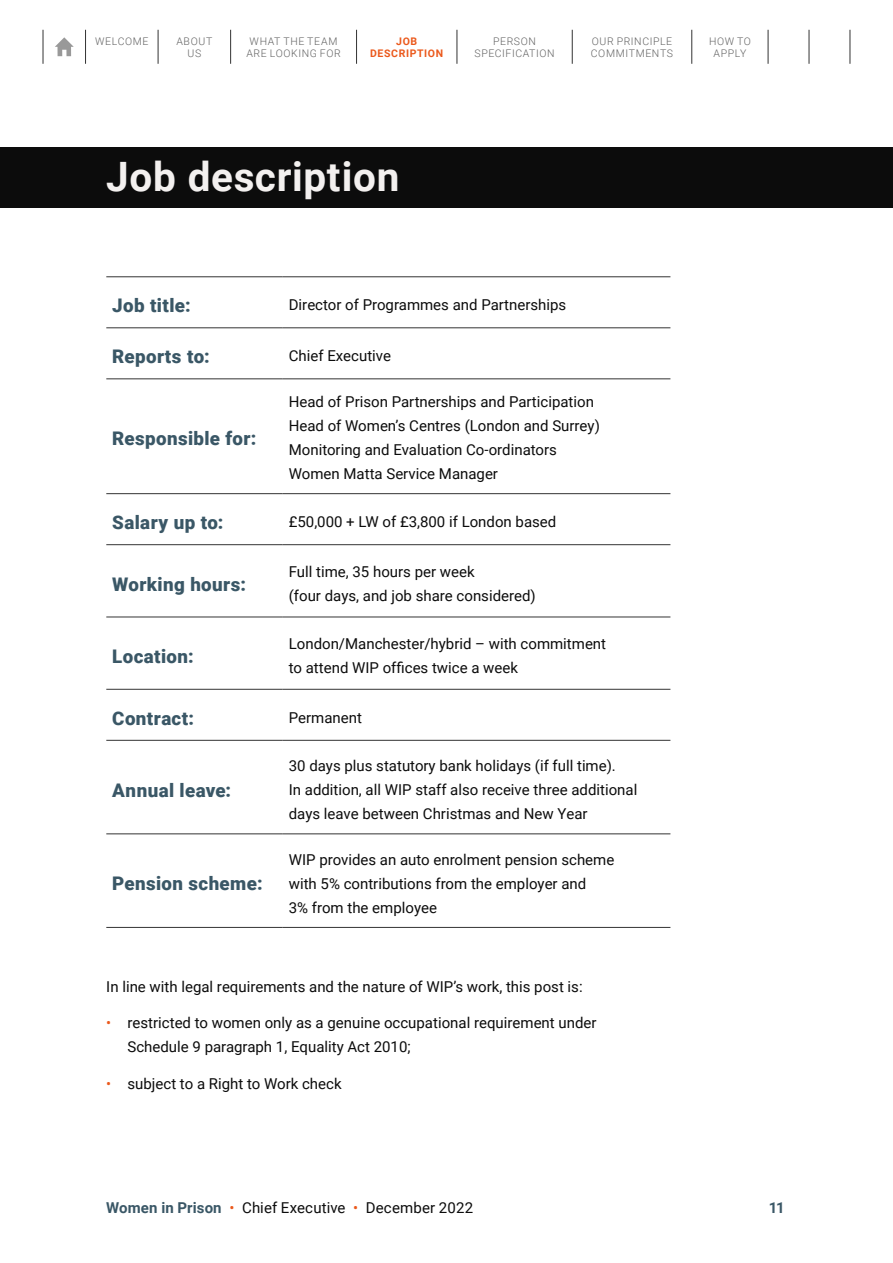
<style>
.page{position:relative;width:893px;height:1263px;background:#fff}
.page>*{position:absolute;margin:0;border:0;box-sizing:border-box;transform-origin:0 0}
.t1{font:700 40.5px "Roboto";letter-spacing:.015em;color:#f3f0ef}
.t2{font:900 18.75px "Roboto";letter-spacing:.02em;color:#3a5766}
.t3{font:15px/24px "Roboto";color:#0c0c0c}
.t4{font:700 15px "Roboto";color:#3a5766}
.t5{font:300 10.5px/12px "Roboto";letter-spacing:.06em;color:#636363;text-align:center}
.t6{font:700 10.5px/12px "Roboto";letter-spacing:.06em;color:#eb591c;text-align:center}
.s1{color:#eb591c}
.s2{font-weight:700;color:#3a5766}
</style>
<div class="page">
<div style="left:0;top:148px;width:893px;height:60px;background:#0c0c0c"></div>
<hr style="left:85px;top:30px;width:1px;height:34px;background:#333">
<hr style="left:43px;top:30px;width:1px;height:34px;background:#333">
<hr style="left:809px;top:30px;width:1px;height:34px;background:#333">
<hr style="left:850px;top:30px;width:1px;height:34px;background:#333">
<hr style="left:768px;top:30px;width:1px;height:34px;background:#333">
<svg style="left:55px;top:37px;width:19px;height:19px"></svg>
<hr style="left:158px;top:30px;width:1px;height:34px;background:#333">
<hr style="left:230px;top:30px;width:1px;height:34px;background:#333">
<hr style="left:356px;top:30px;width:1px;height:34px;background:#333">
<hr style="left:457px;top:30px;width:1px;height:34px;background:#333">
<hr style="left:691px;top:30px;width:1px;height:34px;background:#333">
<hr style="left:572px;top:30px;width:1px;height:34px;background:#333">
<hr style="left:106px;top:276px;width:177px;height:1px;background:#333">
<hr style="left:283px;top:276px;width:387px;height:1px;background:#333">
<hr style="left:106px;top:378px;width:177px;height:1px;background:#333">
<hr style="left:283px;top:378px;width:387px;height:1px;background:#333">
<hr style="left:106px;top:617px;width:177px;height:1px;background:#333">
<hr style="left:106px;top:689px;width:177px;height:1px;background:#333">
<hr style="left:106px;top:327px;width:177px;height:1px;background:#333">
<hr style="left:106px;top:493px;width:177px;height:1px;background:#333">
<hr style="left:106px;top:544px;width:177px;height:1px;background:#333">
<hr style="left:106px;top:740px;width:177px;height:1px;background:#333">
<hr style="left:106px;top:833px;width:177px;height:1px;background:#333">
<hr style="left:106px;top:927px;width:177px;height:1px;background:#333">
<hr style="left:283px;top:617px;width:387px;height:1px;background:#333">
<hr style="left:283px;top:689px;width:387px;height:1px;background:#333">
<hr style="left:283px;top:327px;width:387px;height:1px;background:#333">
<hr style="left:283px;top:493px;width:387px;height:1px;background:#333">
<hr style="left:283px;top:544px;width:387px;height:1px;background:#333">
<hr style="left:283px;top:740px;width:387px;height:1px;background:#333">
<hr style="left:283px;top:833px;width:387px;height:1px;background:#333">
<hr style="left:283px;top:927px;width:387px;height:1px;background:#333">
<p class="t5" style="left:95px;top:35px;width:55px">WELCOME</p>
<p class="t5" style="left:176px;top:35px;width:38px">ABOUT<br>US</p>
<p class="t5" style="left:474px;top:35px;width:82px">PERSON<br>SPECIFICATION</p>
<p class="t5" style="left:591px;top:35px;width:84px;text-align:left">OUR PRINCIPLE<br>COMMITMENTS</p>
<p class="t5" style="left:246px;top:35px;width:96px">WHAT THE TEAM<br>ARE LOOKING FOR</p>
<p class="t5" style="left:709px;top:35px;width:43px">HOW TO<br>APPLY</p>
<p class="t6" style="left:370px;top:35px;width:75px">JOB<br>DESCRIPTION</p>
<h1 class="t1" style="left:106px;top:148px;width:295px">Job description</h1>
<p class="t2" style="left:112px;top:292px;width:80px">Job title:</p>
<p class="t3" style="left:289px;top:292px;width:279px">Director of Programmes and Partnerships</p>
<p class="t2" style="left:112px;top:343px;width:99px">Reports to:</p>
<p class="t3" style="left:289px;top:343px;width:104px">Chief Executive</p>
<p class="t2" style="left:112px;top:425px;width:146px">Responsible for:</p>
<p class="t3" style="left:289px;top:389px;width:313px">Head of Prison Partnerships and Participation Head of Women’s Centres (London and Surrey)<br>Monitoring and Evaluation Co-ordinators Women Matta Service Manager</p>
<p class="t2" style="left:112px;top:509px;width:113px">Salary up to:</p>
<p class="t3" style="left:289px;top:509px;width:269px">£50,000 + LW of £3,800 if London based</p>
<p class="t2" style="left:112px;top:571px;width:135px">Working hours:</p>
<p class="t3" style="left:289px;top:559px;width:249px">Full time, 35 hours per week<br>(four days, and job share considered)</p>
<p class="t2" style="left:112px;top:643px;width:83px">Location:</p>
<p class="t3" style="left:289px;top:631px;width:319px">London/Manchester/hybrid – with commitment to attend WIP offices twice a week</p>
<p class="t2" style="left:112px;top:705px;width:83px">Contract:</p>
<p class="t3" style="left:289px;top:705px;width:75px">Permanent</p>
<p class="t2" style="left:112px;top:777px;width:120px">Annual leave:</p>
<p class="t2" style="left:112px;top:871px;width:152px">Pension scheme:</p>
<p class="t3" style="left:289px;top:753px;width:350px">30 days plus statutory bank holidays (if full time).<br>In addition, all WIP staff also receive three additional days leave between Christmas and New Year</p>
<p class="t3" style="left:289px;top:847px;width:327px">WIP provides an auto enrolment pension scheme with 5% contributions from the employer and<br>3% from the employee</p>
<p class="t3" style="left:106px;top:974px;width:478px">In line with legal requirements and the nature of WIP’s work, this post is:</p>
<p class="t3" style="left:128px;top:1010px;width:470px;text-indent:-21px"><span class="s1">•</span> restricted to women only as a genuine occupational requirement under<br>Schedule 9 paragraph 1, Equality Act 2010;</p>
<p class="t3" style="left:106px;top:1071px;width:237px"><span class="s1">•</span> subject to a Right to Work check</p>
<p class="t3" style="left:106px;top:1195px;width:368px"><span class="s2">Women in Prison</span> <span class="s1">•</span> Chief Executive <span class="s1">•</span> December 2022</p>
<p class="t4" style="left:769px;top:1197px;width:18px">11</p>
</div>
